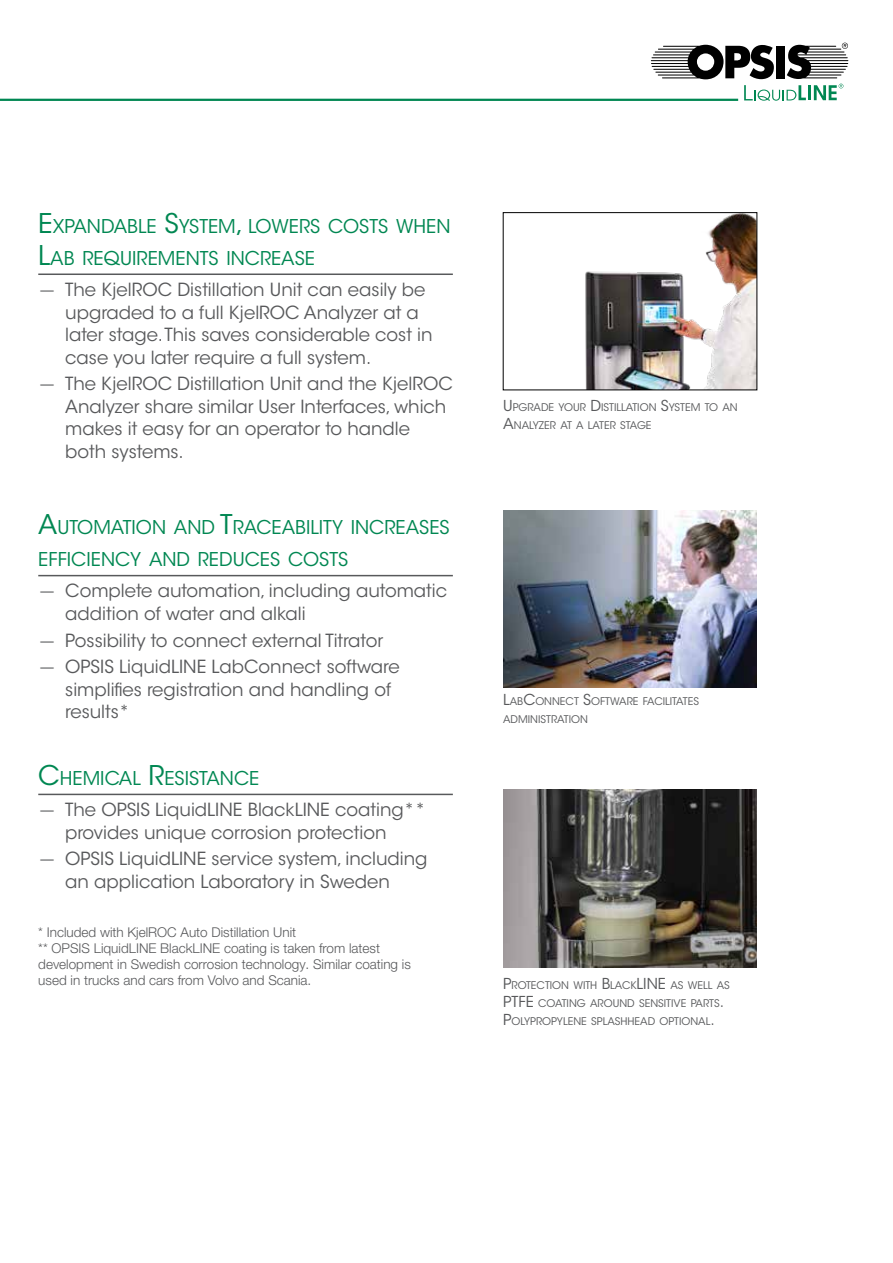
<style>
.page{position:relative;width:893px;height:1263px;background:#fff}
.page>*{position:absolute;margin:0;border:0;box-sizing:border-box;transform-origin:0 0}
.t1{font:18.9px/32.4px "ITC Avant Garde Std";color:#008752}
.t2{font:18px/22.5px "ITC Avant Garde Std";color:#58595b}
.t3{font:15px "ITC Avant Garde Std";color:#58595b}
.t4{font:300 13.5px/16.2px "Helvetica Neue LT Pro";color:#58595b}
.t5{font:10.5px/18px "ITC Avant Garde Std";color:#58595b}
.s1{font-size:27px}
.s2{font-family:"Helvetica Neue LT Pro";font-weight:300}
.s3{font-size:15px}
</style>
<div class="page">
<svg style="left:651px;top:43px;width:197px;height:58px"></svg>
<hr style="left:0;top:99px;width:738px;height:2px;background:#008752">
<hr style="left:38px;top:273px;width:415px;height:2px;background:#58595b">
<hr style="left:38px;top:575px;width:415px;height:1px;background:#58595b">
<hr style="left:38px;top:794px;width:415px;height:1px;background:#58595b">
<img style="left:503px;top:510px;width:254px;height:178px">
<img style="left:503px;top:790px;width:254px;height:177px">
<img style="left:585px;top:214px;width:170px;height:174px">
<div style="left:503px;top:212px;width:254px;height:178px;border:1px solid #000"></div>
<p class="t1" style="left:38px;top:210px;width:414px"><span class="s1">E</span>XPANDABLE <span class="s1">S</span>YSTEM<span class="s1">,</span> LOWERS COSTS WHEN<br><span class="s1">L</span>AB REQUIREMENTS INCREASE</p>
<p class="t2" style="left:65px;top:278px;width:369px;text-indent:-27px"><span class="s2">—</span> The KjelROC Distillation Unit can easily be upgraded to a full KjelROC Analyzer at a later stage. This saves considerable cost in case you later require a full system.</p>
<p class="t2" style="left:65px;top:373px;width:389px;text-indent:-27px"><span class="s2">—</span> The KjelROC Distillation Unit and the KjelROC Analyzer share similar User Interfaces, which makes it easy for an operator to handle both systems.</p>
<p class="t1" style="left:38px;top:511px;width:413px"><span class="s1">A</span>UTOMATION AND <span class="s1">T</span>RACEABILITY INCREASES<br>EFFICIENCY AND REDUC</p>
<p class="t1" style="left:260px;top:544px;width:90px">ES COSTS</p>
<p class="t2" style="left:65px;top:580px;width:383px;text-indent:-27px"><span class="s2">—</span> Complete automation, including automatic addition of water and alkali</p>
<p class="t2" style="left:38px;top:629px;width:346px"><span class="s2">—</span> Possibility to connect external Titrator</p>
<p class="t2" style="left:65px;top:656px;width:336px;text-indent:-27px"><span class="s2">—</span> OPSIS LiquidLINE LabConnect software simplifies registration and handling of results*</p>
<p class="t1" style="left:38px;top:762px;width:223px"><span class="s1">C</span>HEMICAL <span class="s1">R</span>ESISTANCE</p>
<p class="t2" style="left:65px;top:799px;width:362px;text-indent:-27px"><span class="s2">—</span> The OPSIS LiquidLINE BlackLINE coating** provides unique corrosion protection</p>
<p class="t2" style="left:38px;top:848px;width:391px;text-align:center"><span class="s2">—</span> OPSIS LiquidLINE service system, including an application Laboratory in Sweden</p>
<p class="t4" style="left:38px;top:923px;width:374px">* Included with KjelROC Auto Distillation Unit<br>** OPSIS LiquidLINE BlackLINE coating is taken from latest development in Swedish corrosion technology. Similar coating is used in trucks and cars from Volvo and Scania.</p>
<p class="t5" style="left:503px;top:398px;width:236px;text-indent:87px"><span class="s3">D</span>ISTILLATION <span class="s3">S</span>YSTEM TO AN<br><span class="s3">A</span>NALYZER AT A LATER STAGE</p>
<p class="t5" style="left:503px;top:398px;width:70px"><span class="s3">U</span>PGRADE YOUR</p>
<p class="t5" style="left:503px;top:692px;width:197px"><span class="s3">L</span>AB<span class="s3">C</span>ONNECT <span class="s3">S</span>OFTWARE FACILITATES<br>ADMINISTRATION</p>
<p class="t5" style="left:503px;top:977px;width:142px"><span class="s3">P</span>ROTECTION WITH <span class="s3">B</span>LACK<span class="s3">LINE</span></p>
<p class="t5" style="left:670px;top:977px;width:61px">AS WELL AS</p>
<p class="t3" style="left:503px;top:993px;width:9px">PTFE</p>
<p class="t5" style="left:538px;top:995px;width:68px">COATING AROU</p>
<p class="t5" style="left:503px;top:995px;width:222px;text-indent:116px">ND SENSITIVE PARTS<span class="s3">.<br>P</span>OLYPROPYLENE SPLASHHEAD OPTIONAL<span class="s3">.</span></p>
</div>
